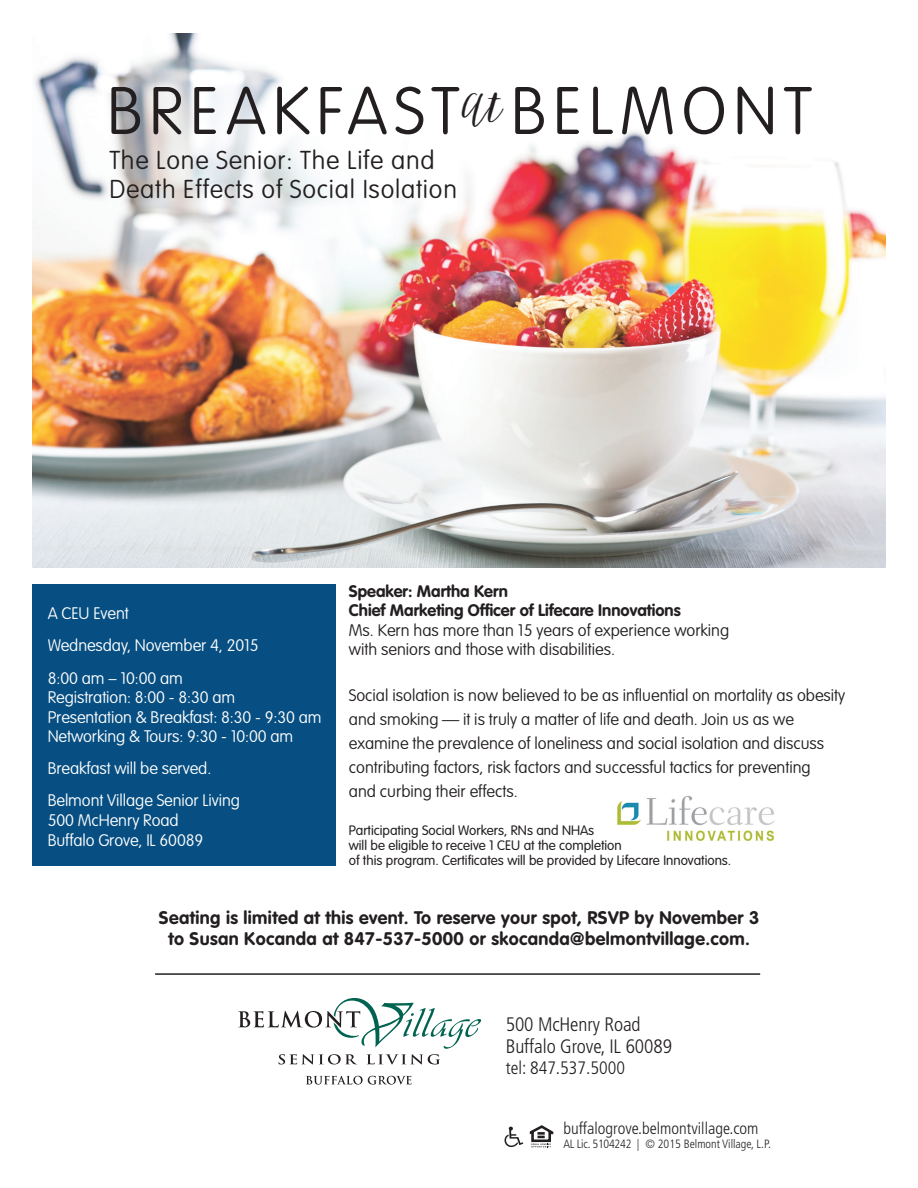
<style>
.page{position:relative;width:918px;height:1188px;background:#fff}
.page>*{position:absolute;margin:0;border:0;box-sizing:border-box;transform-origin:0 0}
.t1{font:100 66px "VAG Rounded";letter-spacing:.1em;color:#231f20}
.t2{font:39px "Violet Full";color:#231f20}
.t3{font:100 25.5px/28.5px "VAG Rounded";letter-spacing:.03em;color:#231f20}
.t4{font:300 condensed 19.5px/22.5px "Frutiger";letter-spacing:-.005em;color:#231f20}
.t5{font:700 18px/21px "VAG Rounded";letter-spacing:.02em;color:#231f20;text-align:center}
.t6{font:300 condensed 18px "Frutiger";color:#231f20}
.t7{font:100 16.5px/24px "VAG Rounded";color:#231f20}
.t8{font:100 16.5px/32.2px "VAG Rounded";letter-spacing:-.005em;color:#fff}
.t9{font:700 16.5px/19.5px "VAG Rounded";color:#231f20}
.t10{font:300 condensed 16.5px "Frutiger";color:#231f20}
.t11{font:300 13.5px/15px "VAG Rounded";color:#231f20}
.t12{font:300 condensed 12px "Frutiger";color:#231f20}
</style>
<div class="page">
<svg style="left:505px;top:1127px;width:18px;height:20px"></svg>
<svg style="left:529px;top:1125px;width:25px;height:23px"></svg>
<hr style="left:155px;top:973px;width:605px;height:2px;background:#231f20">
<svg style="left:238px;top:998px;width:243px;height:66px"></svg>
<svg style="left:306px;top:1076px;width:106px;height:9px"></svg>
<img style="left:617px;top:796px;width:158px;height:45px">
<img style="left:32px;top:33px;width:854px;height:534px">
<div style="left:32px;top:584px;width:304px;height:282px;background:#074f82"></div>
<h1 class="t1" style="left:107px;top:73px;width:706px">BREAKFAST BELMONT</h1>
<h2 class="t2" style="left:462px;top:78px;width:38px">At</h2>
<h3 class="t3" style="left:109px;top:147px;width:349px">The Lone Senior: The Life and<br>Death Effects of Social Isolation</h3>
<p class="t8" style="left:48px;top:598px;width:213px">A CEU Event<br>Wednesday, November 4, 2015<br>8:00 am – 10:00 am</p>
<p class="t8" style="left:48px;top:688px;width:275px;line-height:19.5px">Registration: 8:00 - 8:30 am<br>Presentation &amp; Breakfast: 8:30 - 9:30 am<br>Networking &amp; Tours: 9:30 - 10:00 am</p>
<p class="t8" style="left:48px;top:753px;width:194px">Breakfast will be served.<br>Belmont Village Senior Living</p>
<p class="t8" style="left:48px;top:811px;width:157px;line-height:19.5px">500 McHenry Road<br>Buffalo Grove, IL 60089</p>
<p class="t9" style="left:349px;top:582px;width:333px">Speaker: Martha Kern<br>Chief Marketing Officer of Lifecare Innovations</p>
<p class="t7" style="left:349px;top:621px;width:382px;line-height:19.5px">Ms. Kern has more than 15 years of experience working with seniors and those with disabilities.</p>
<p class="t7" style="left:349px;top:684px;width:498px">Social isolation is now believed to be as influential on mortality as obesity and smoking — it is truly a matter of life and death. Join us as we examine the prevalence of loneliness and social isolation and discuss contributing factors, risk factors and successful tactics for preventing<br>and curbing their effects.</p>
<p class="t11" style="left:349px;top:823px;width:384px">Participating Social Workers, RNs and NHAs<br>will be eligible to receive 1 CEU at the completion<br>of this program. Certificates will be provided by Lifecare Innovations.</p>
<p class="t5" style="left:159px;top:907px;width:602px">Seating is limited at this event. To reserve your spot, RSVP by November 3 to Susan Kocanda at 847-537-5000 or skocanda@belmontvillage.com.</p>
<p class="t4" style="left:506px;top:1013px;width:168px">500 McHenry Road<br>Buffalo Grove, IL 60089</p>
<p class="t6" style="left:506px;top:1058px;width:121px">tel: 847.537.5000</p>
<p class="t10" style="left:563px;top:1119px;width:197px">buffalogrove.belmontvillage.com</p>
<p class="t12" style="left:563px;top:1137px;width:209px">AL Lic. 5104242 | © 2015 Belmont Village, L.P.</p>
</div>
